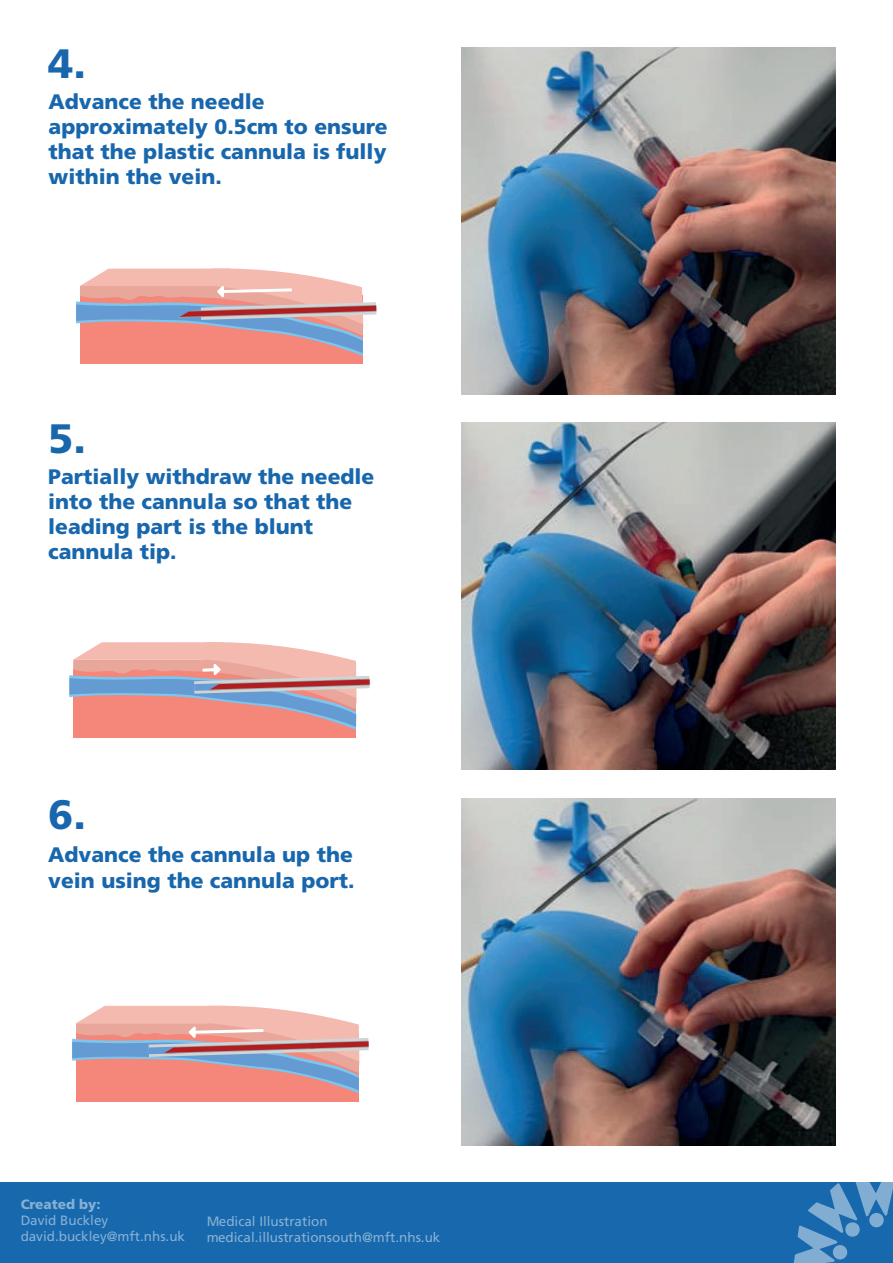
<style>
.page{position:relative;width:893px;height:1263px;background:#fff}
.page>*{position:absolute;margin:0;border:0;box-sizing:border-box;transform-origin:0 0}
.t1{font:900 41.1px "Frutiger LT Std";color:#1867ad}
.t2{font:900 21px/25.2px "Frutiger LT Std";color:#1867ad}
.t3{font:13.5px/16.2px "Frutiger LT Std";color:#fff}
.t4{font:900 13.5px "Frutiger LT Std";color:#fff}
</style>
<div class="page">
<img style="left:462px;top:47px;width:374px;height:347px">
<img style="left:462px;top:422px;width:374px;height:347px">
<img style="left:462px;top:798px;width:374px;height:347px">
<div style="left:80px;top:296px;width:150px;height:68px;background:#f4867a"></div>
<div style="left:213px;top:296px;width:150px;height:68px;background:#f4867a"></div>
<div style="left:73px;top:669px;width:150px;height:69px;background:#f4867a"></div>
<div style="left:206px;top:669px;width:150px;height:69px;background:#f4867a"></div>
<div style="left:76px;top:1033px;width:150px;height:68px;background:#f4867a"></div>
<div style="left:209px;top:1033px;width:150px;height:68px;background:#f4867a"></div>
<svg style="left:76px;top:268px;width:300px;height:88px"></svg>
<svg style="left:69px;top:642px;width:301px;height:88px"></svg>
<svg style="left:72px;top:1006px;width:297px;height:87px"></svg>
<div style="left:0;top:1182px;width:893px;height:81px;background:#1768ad"></div>
<svg style="left:793px;top:1182px;width:100px;height:81px"></svg>
<h1 class="t1" style="left:48px;top:39px;width:39px">4.</h1>
<p class="t2" style="left:49px;top:89px;width:340px">Advance the needle approximately 0.5cm to ensure that the plastic cannula is fully within the vein.</p>
<h1 class="t1" style="left:48px;top:414px;width:39px">5.</h1>
<p class="t2" style="left:48px;top:464px;width:328px">Partially withdraw the needle into the cannula so that the leading part is the blunt cannula tip.</p>
<h1 class="t1" style="left:48px;top:790px;width:39px">6.</h1>
<p class="t2" style="left:48px;top:842px;width:308px">Advance the cannula up the vein using the cannula port.</p>
<p class="t4" style="left:21px;top:1196px;width:82px">Created by:</p>
<p class="t3" style="left:21px;top:1212px;width:166px">David Buckley david.buckley@mft.nhs.uk</p>
<p class="t3" style="left:206px;top:1213px;width:236px">Medical Illustration medical.illustrationsouth@mft.nhs.uk</p>
</div>
